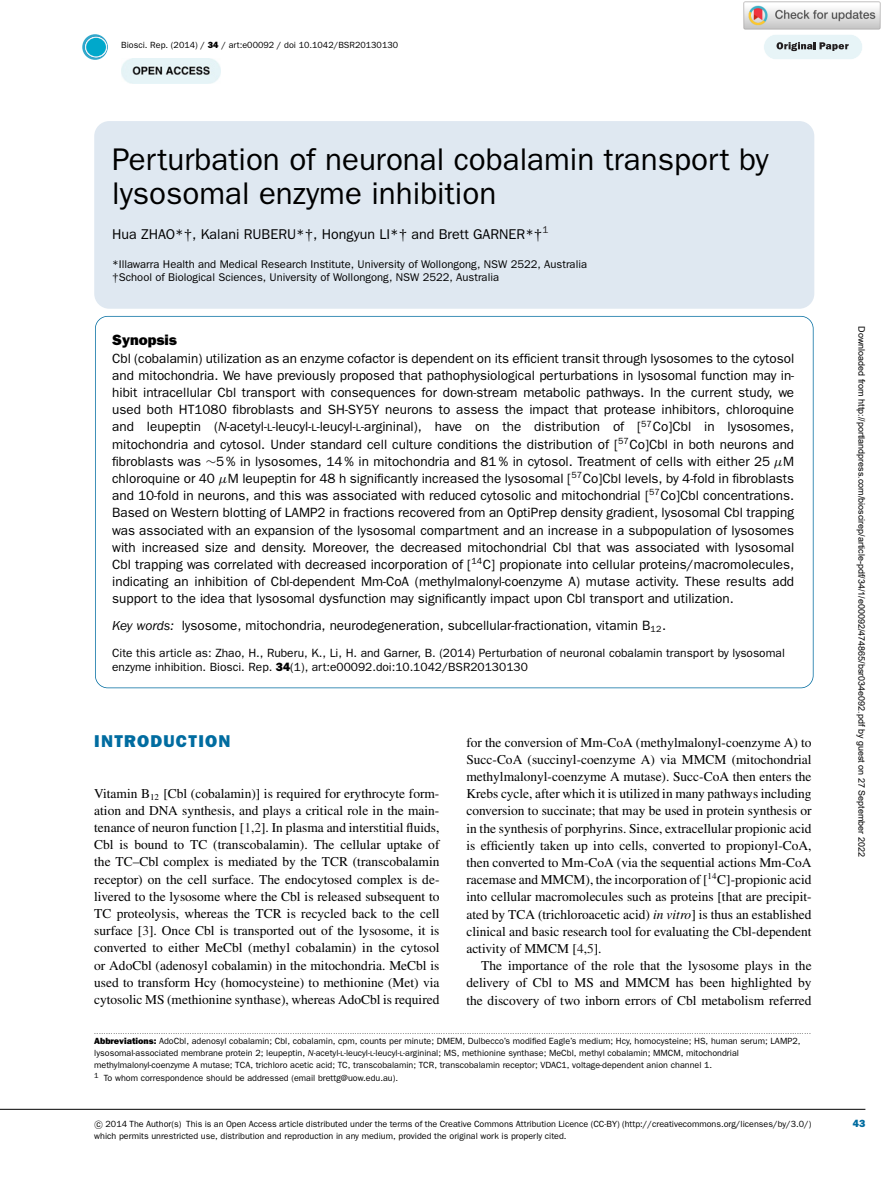
<style>
.page{position:relative;width:893px;height:1183px;background:#fff}
.page>*{position:absolute;margin:0;border:0;box-sizing:border-box;transform-origin:0 0}
.t1{font:31.35px/34.3px "Franklin Gothic";color:#000}
.t2{font:800 17.25px "Franklin Gothic";letter-spacing:.075em;color:#006ca0}
.t3{font:800 15px "Franklin Gothic";color:#000}
.t4{font:14.25px "Franklin Gothic";color:#000}
.t5{font:13.5px/17.2px "Franklin Gothic";color:#000;text-align:justify}
.t6{font:13.5px/17.2px "Times";color:#000;text-align:justify}
.t7{font:12px/14.2px "Franklin Gothic";color:#000}
.t8{font:11.25px/12.8px "Franklin Gothic";color:#000}
.t9{font:800 10.5px "Franklin Gothic";color:#006ca0}
.t10{font:9px/12px "Franklin Gothic";color:#000}
.t11{font:9px "Arial";color:#000}
.t12{font:6px "Franklin Gothic";color:#000}
.s1{font-weight:800}
.s2{font-style:italic}
.s3{font-size:10.8px}
.s4{font-family:"MTSY"}
.s5{font-family:"RMTMI"}
.s6{color:#231f20}
.s7{font-size:7.2px}
.s8{font-family:"CMSY10"}
</style>
<div class="page">
<svg style="left:82px;top:34px;width:26px;height:26px"></svg>
<svg style="left:85px;top:36px;width:22px;height:22px"></svg>
<div style="left:86px;top:38px;width:20px;height:18px;background:#00a8cb;border-radius:50%"></div>
<div style="left:764px;top:34px;width:98px;height:25px;background:#e7f4f7;border-radius:12px"></div>
<div style="left:763px;top:34px;width:100px;height:26px;border:1px solid #fff;border-radius:13px"></div>
<svg style="left:776px;top:42px;width:73px;height:9px"></svg>
<img style="left:122px;top:58px;width:98px;height:25px">
<div style="left:94px;top:121px;width:720px;height:187px;background:#dfe8f1;border-radius:15px"></div>
<hr style="left:0;top:1108px;width:865px;height:1px;background:#000">
<img style="left:743px;top:1px;width:138px;height:29px">
<p class="t10" style="left:121px;top:39px;width:278px">Biosci. Rep. (2014) / <span class="s1">34</span> / art:e00092 / doi 10.1042/BSR20130130</p>
<h1 class="t1" style="left:112px;top:145px;width:658px">Perturbation of neuronal cobalamin transport by lysosomal enzyme inhibition</h1>
<p class="t4" style="left:112px;top:229px;width:438px">Hua ZHAO*†, Kalani RUBERU*†, Hongyun LI*† and Brett GARNER*†<sup>1</sup></p>
<p class="t8" style="left:112px;top:259px;width:476px">*Illawarra Health and Medical Research Institute, University of Wollongong, NSW 2522, Australia †School of Biological Sciences, University of Wollongong, NSW 2522, Australia</p>
<p class="t3" style="left:112px;top:335px;width:66px">Synopsis</p>
<p class="t5" style="left:112px;top:350px;width:684px">Cbl (cobalamin) utilization as an enzyme cofactor is dependent on its efficient transit through lysosomes to the cytosol and mitochondria. We have previously proposed that pathophysiological perturbations in lysosomal function may in&shy;hibit intracellular Cbl transport with consequences for down-stream metabolic pathways. In the current study, we used both HT1080 fibroblasts and SH-SY5Y neurons to assess the impact that protease inhibitors, chloroquine and leupeptin (<span class="s2">N</span>-acetyl-<span class="s3">L</span>-leucyl-<span class="s3">L</span>-leucyl-<span class="s3">L</span>-argininal), have on the distribution of [<sup>57</sup>Co]Cbl in lysosomes, mitochondria and cytosol. Under standard cell culture conditions the distribution of [<sup>57</sup>Co]Cbl in both neurons and fibroblasts was <span class="s4">∼</span>5% in lysosomes, 14% in mitochondria and 81% in cytosol. Treatment of cells with either 25 <span class="s5">μ</span>M chloroquine or 40 <span class="s5">μ</span>M leupeptin for 48 h significantly increased the lysosomal [<sup>57</sup>Co]Cbl levels, by 4-fold in fibroblasts and 10-fold in neurons, and this was associated with reduced cytosolic and mitochondrial [<sup>57</sup>Co]Cbl concentrations.<br>Based on Western blotting of LAMP2 in fractions recovered from an OptiPrep density gradient, lysosomal Cbl trapping was associated with an expansion of the lysosomal compartment and an increase in a subpopulation of lysosomes with increased size and density. Moreover, the decreased mitochondrial Cbl that was associated with lysosomal Cbl trapping was correlated with decreased incorporation of [<sup>14</sup>C] propionate into cellular proteins/macromolecules, indicating an inhibition of Cbl-dependent Mm-CoA (methylmalonyl-coenzyme A) mutase activity. These results add support to the idea that lysosomal dysfunction may significantly impact upon Cbl transport and utilization.</p>
<p class="t5" style="left:112px;top:617px;width:555px"><span class="s2">Key words:</span> lysosome, mitochondria, neurodegeneration, subcellular-fractionation, vitamin B<sub>12</sub>.</p>
<p class="t7" style="left:112px;top:646px;width:674px">Cite this article as: Zhao, H., Ruberu, K., Li, H. and Garner, B. (2014) Perturbation of neuronal cobalamin transport by lysosomal enzyme inhibition. Biosci. Rep. <span class="s1">34</span>(1), art:e00092.doi:10.1042/BSR20130130</p>
<p class="t2" style="left:94px;top:734px;width:138px">INTRODUCTION</p>
<p class="t6" style="left:466px;top:734px;width:347px">for the conversion of Mm-CoA (methylmalonyl-coenzyme A) to Succ-CoA (succinyl-coenzyme A) via MMCM (mitochondrial methylmalonyl-coenzyme A mutase). Succ-CoA then enters the Krebs cycle, after which it is utilized in many pathways including conversion to succinate; that may be used in protein synthesis or in the synthesis of porphyrins. Since, extracellular propionic acid is efficiently taken up into cells, converted to propionyl-CoA, then converted to Mm-CoA (via the sequential actions Mm-CoA racemase and MMCM), the incorporation of [<sup>14</sup>C]-propionic acid into cellular macromolecules such as proteins [that are precipit&shy;ated by TCA (trichloroacetic acid) <span class="s2">in vitro</span>] is thus an established clinical and basic research tool for evaluating the Cbl-dependent activity of MMCM [<span class="s6">4</span>,<span class="s6">5</span>].</p>
<p class="t6" style="left:466px;top:958px;width:347px;text-indent:15px">The importance of the role that the lysosome plays in the delivery of Cbl to MS and MMCM has been highlighted by the discovery of two inborn errors of Cbl metabolism referred</p>
<p class="t6" style="left:94px;top:785px;width:347px">Vitamin B<sub>12</sub> [Cbl (cobalamin)] is required for erythrocyte form&shy;ation and DNA synthesis, and plays a critical role in the main&shy;tenance of neuron function [<span class="s6">1</span>,<span class="s6">2</span>]. In plasma and interstitial fluids, Cbl is bound to TC (transcobalamin). The cellular uptake of the TC–Cbl complex is mediated by the TCR (transcobalamin receptor) on the cell surface. The endocytosed complex is de&shy;livered to the lysosome where the Cbl is released subsequent to TC proteolysis, whereas the TCR is recycled back to the cell surface [<span class="s6">3</span>]. Once Cbl is transported out of the lysosome, it is converted to either MeCbl (methyl cobalamin) in the cytosol or AdoCbl (adenosyl cobalamin) in the mitochondria. MeCbl is used to transform Hcy (homocysteine) to methionine (Met) via cytosolic MS (methionine synthase), whereas AdoCbl is required</p>
<p class="t12" style="left:94px;top:1029px;width:718px">............................................................................................................................................................................................................................................................................................................</p>
<p class="t10" style="left:94px;top:1035px;width:708px"><span class="s1">Abbreviations:</span> AdoCbl, adenosyl cobalamin; Cbl, cobalamin, cpm, counts per minute; DMEM, Dulbecco’s modified Eagle’s medium; Hcy, homocysteine; HS, human serum; LAMP2, lysosomal-associated membrane protein 2; leupeptin, <span class="s2">N</span>-acetyl-<span class="s7">L</span>-leucyl-<span class="s7">L</span>-leucyl-<span class="s7">L</span>-argininal; MS, methionine synthase; MeCbl, methyl cobalamin; MMCM, mitochondrial methylmalonyl-coenzyme A mutase; TCA, trichloro acetic acid; TC, transcobalamin; TCR, transcobalamin receptor; VDAC1, voltage-dependent anion channel 1.</p>
<p class="t10" style="left:94px;top:1072px;width:305px"><sup>1</sup> To whom correspondence should be addressed (email brettg@uow.edu.au).</p>
<p class="t11" style="left:865px;top:326px;width:532px;rotate:90deg">Downloaded from http://portlandpress.com/bioscirep/article-pdf/34/1/e00092/474865/bsr034e092.pdf by guest on 27 September 2022</p>
<p class="t10" style="left:94px;top:1118px;width:719px"><span class="s8">-</span>c 2014 The Author(s) This is an Open Access article distributed under the terms of the Creative Commons Attribution Licence (CC-BY) (http://creativecommons.org/licenses/by/3.0/) which permits unrestricted use, distribution and reproduction in any medium, provided the original work is properly cited.</p>
<p class="t9" style="left:853px;top:1119px;width:14px">43</p>
</div>
